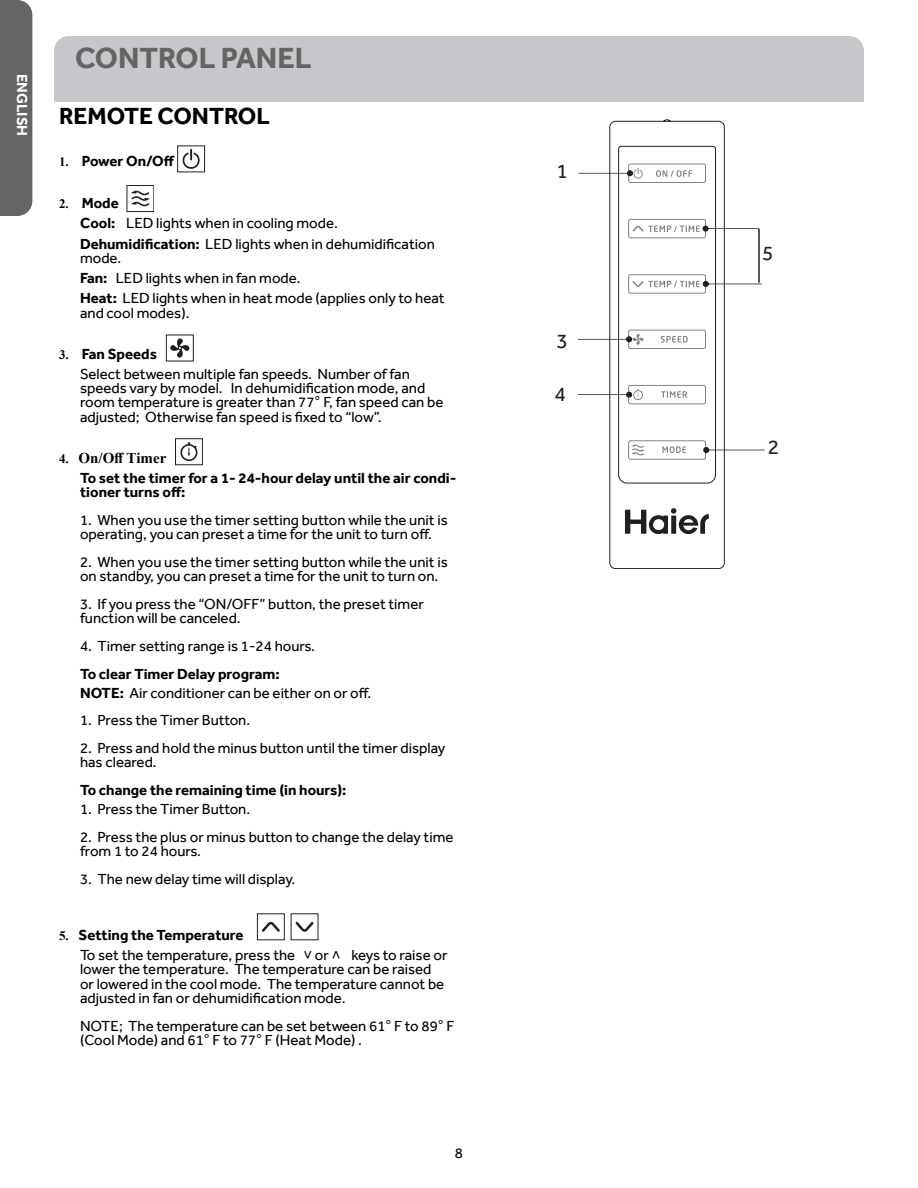
<style>
.page{position:relative;width:918px;height:1188px;background:#fff}
.page>*{position:absolute;margin:0;border:0;box-sizing:border-box;transform-origin:0 0}
.Paragraph_Style1{font:700 30px "Effra";color:#646464}
.Paragraph_Style1-2{font:700 24px "Effra";color:#000}
.Paragraph_Style1-3{font:21px "Effra";color:#231f20}
.Paragraph_Style69{font:15px/14.2px "Effra";color:#000}
.Paragraph_Style26{font:15px/14.2px "Effra";color:#000}
.Paragraph_Style69-2{font:700 15px/14.2px "Effra";color:#000}
.Paragraph_Style67{font:15px/14.2px "Effra";color:#000}
.Paragraph_Style11{font:700 15px "Effra";color:#000}
.Paragraph_Style11-2{font:700 15px "Times New Roman";color:#000}
.Paragraph_Style1-4{font:700 15px "Effra";color:#fff}
.Paragraph_Style1-5{font:15px "Effra";color:#000}
.s1{font-family:"Times New Roman";font-size:13.05px}
.s2{font-weight:700}
.s3{font-family:"Arial"}
.s4{font-size:13.05px}
</style>
<div class="page">
<div style="left:0;top:0;width:32px;height:216px;background:#646464"></div>
<div style="left:54px;top:36px;width:810px;height:66px;background:#c6c7ca"></div>
<svg style="left:609px;top:119px;width:116px;height:450px"></svg>
<svg style="left:579px;top:168px;width:64px;height:11px"></svg>
<svg style="left:578px;top:334px;width:66px;height:11px"></svg>
<svg style="left:578px;top:389px;width:65px;height:11px"></svg>
<svg style="left:703px;top:447px;width:62px;height:6px"></svg>
<svg style="left:633px;top:281px;width:129px;height:6px"></svg>
<svg style="left:633px;top:226px;width:126px;height:6px"></svg>
<svg style="left:625px;top:508px;width:84px;height:26px"></svg>
<div style="left:177px;top:146px;width:28px;height:26px;border:1px solid #231f20"></div>
<svg style="left:183px;top:149px;width:17px;height:20px"></svg>
<svg style="left:131px;top:191px;width:19px;height:15px"></svg>
<div style="left:127px;top:185px;width:27px;height:27px;border:1px solid #231f20"></div>
<svg style="left:170px;top:338px;width:20px;height:20px"></svg>
<div style="left:166px;top:335px;width:28px;height:26px;border:1px solid #231f20"></div>
<svg style="left:180px;top:442px;width:17px;height:19px"></svg>
<div style="left:175px;top:438px;width:28px;height:27px;border:1px solid #231f20"></div>
<svg style="left:262px;top:922px;width:18px;height:10px"></svg>
<div style="left:257px;top:913px;width:28px;height:27px;border:1px solid #231f20"></div>
<svg style="left:295px;top:922px;width:19px;height:10px"></svg>
<hr style="left:758px;top:229px;width:2px;height:54px;background:#231f20">
<p class="Paragraph_Style1-4" style="left:31px;top:74px;width:64px;rotate:90deg">ENGLISH</p>
<p class="Paragraph_Style1" style="left:75px;top:40px;width:238px">CONTROL PANEL</p>
<p class="Paragraph_Style1-2" style="left:59px;top:102px;width:212px">REMOTE CONTROL</p>
<p class="Paragraph_Style11" style="left:59px;top:152px;width:117px"><span class="s1">1.</span> Power On/Off</p>
<p class="Paragraph_Style11" style="left:59px;top:194px;width:61px"><span class="s1">2.</span> Mode</p>
<p class="Paragraph_Style26" style="left:80px;top:216px;width:259px"><span class="s2">Cool:</span> LED lights when in cooling mode.</p>
<p class="Paragraph_Style26" style="left:80px;top:236px;width:356px"><span class="s2">Dehumidification:</span> LED lights when in dehumidification mode.</p>
<p class="Paragraph_Style67" style="left:80px;top:271px;width:222px"><span class="s2">Fan:</span> LED lights when in fan mode.</p>
<p class="Paragraph_Style67" style="left:80px;top:291px;width:366px"><span class="s2">Heat:</span> LED lights when in heat mode (applies only to heat and cool modes).</p>
<p class="Paragraph_Style11" style="left:59px;top:345px;width:99px"><span class="s1">3.</span> Fan Speeds</p>
<p class="Paragraph_Style26" style="left:80px;top:367px;width:365px">Select between multiple fan speeds. Number of fan speeds vary by model. In dehumidification mode, and room temperature is greater than 77<span class="s3">°</span> F, fan speed can be adjusted; Otherwise fan speed is fixed to “low”.</p>
<p class="Paragraph_Style11-2" style="left:59px;top:447px;width:109px"><span class="s4">4.</span> On/Off Timer</p>
<p class="Paragraph_Style69-2" style="left:80px;top:471px;width:378px">To set the timer for a 1- 24-hour delay until the air condi&shy;tioner turns off:</p>
<p class="Paragraph_Style69" style="left:80px;top:513px;width:369px">1. When you use the timer setting button while the unit is operating, you can preset a time for the unit to turn off.</p>
<p class="Paragraph_Style69" style="left:80px;top:555px;width:369px">2. When you use the timer setting button while the unit is on standby, you can preset a time for the unit to turn on.</p>
<p class="Paragraph_Style69" style="left:80px;top:597px;width:345px">3. If you press the “ON/OFF” button, the preset timer function will be canceled.</p>
<p class="Paragraph_Style69" style="left:80px;top:639px;width:237px">4. Timer setting range is 1-24 hours.</p>
<p class="Paragraph_Style69-2" style="left:80px;top:667px;width:201px">To clear Timer Delay program:</p>
<p class="Paragraph_Style69" style="left:80px;top:685px;width:293px"><span class="s2">NOTE:</span> Air conditioner can be either on or off.</p>
<p class="Paragraph_Style69" style="left:80px;top:713px;width:172px">1. Press the Timer Button.</p>
<p class="Paragraph_Style69" style="left:80px;top:741px;width:367px">2. Press and hold the minus button until the timer display has cleared.</p>
<p class="Paragraph_Style69-2" style="left:80px;top:783px;width:268px">To change the remaining time (in hours):</p>
<p class="Paragraph_Style69" style="left:80px;top:802px;width:172px">1. Press the Timer Button.</p>
<p class="Paragraph_Style69" style="left:80px;top:829px;width:375px">2. Press the plus or minus button to change the delay time from 1 to 24 hours.</p>
<p class="Paragraph_Style69" style="left:80px;top:871px;width:217px">3. The new delay time will display.</p>
<p class="Paragraph_Style11" style="left:59px;top:926px;width:186px"><span class="s1">5.</span> Setting the Temperature</p>
<p class="Paragraph_Style69" style="left:80px;top:948px;width:369px">To set the temperature, press the <span class="s3">˅</span> or <span class="s3">˄</span> keys to raise or lower the temperature. The temperature can be raised or lowered in the cool mode. The temperature cannot be adjusted in fan or dehumidification mode.</p>
<p class="Paragraph_Style69" style="left:80px;top:1018px;width:376px">NOTE; The temperature can be set between 61<span class="s3">°</span> F to 89<span class="s3">°</span> F (Cool Mode) and 61<span class="s3">°</span> F to 77<span class="s3">°</span> F (Heat Mode) .</p>
<p class="Paragraph_Style1-5" style="left:455px;top:1144px;width:10px">8</p>
<p class="Paragraph_Style1-3" style="left:556px;top:158px;width:13px">1</p>
<p class="Paragraph_Style1-3" style="left:556px;top:328px;width:13px">3</p>
<p class="Paragraph_Style1-3" style="left:554px;top:381px;width:13px">4</p>
<p class="Paragraph_Style1-3" style="left:762px;top:240px;width:13px">5</p>
<p class="Paragraph_Style1-3" style="left:768px;top:435px;width:13px">2</p>
</div>
